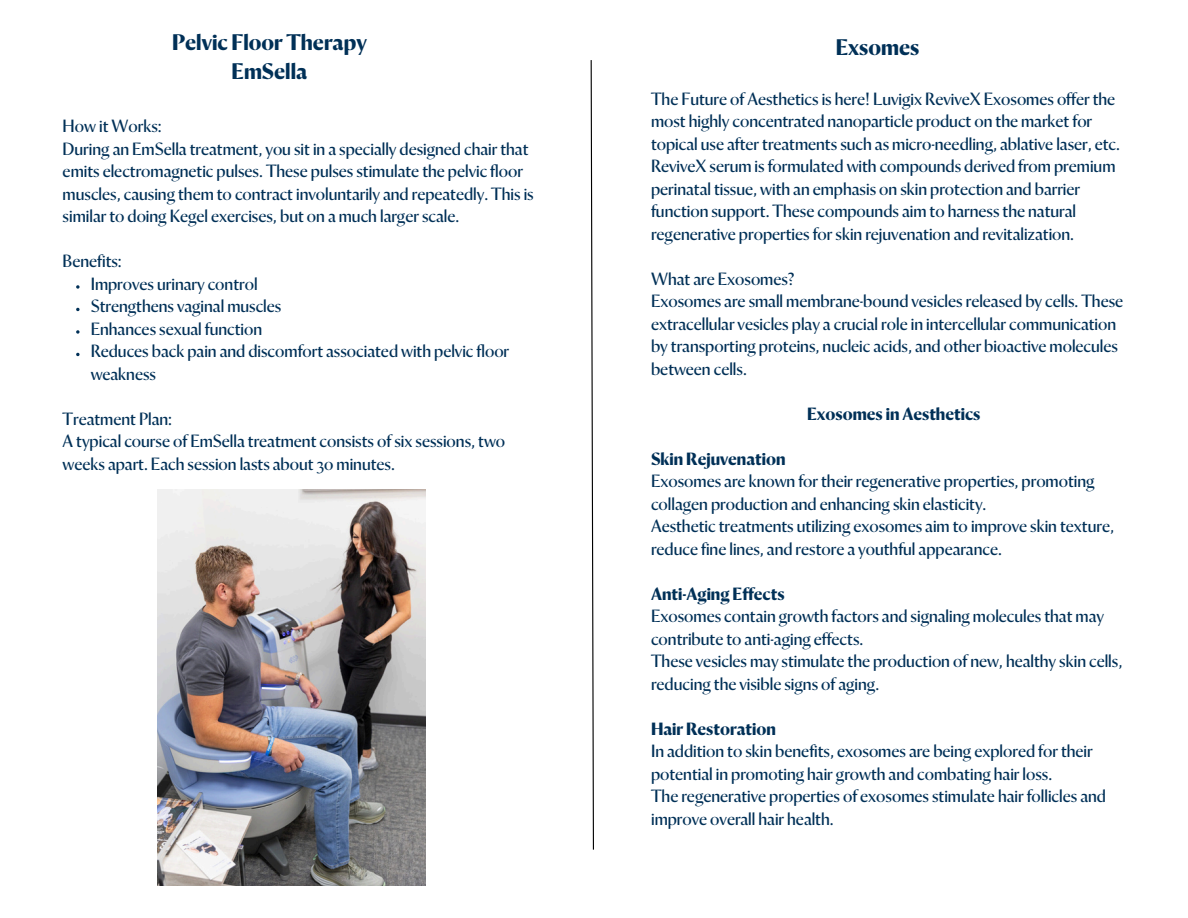
<style>
.page{position:relative;width:1188px;height:918px;background:#fff}
.page>*{position:absolute;margin:0;border:0;box-sizing:border-box;transform-origin:0 0}
.t1{font:700 21px/29.2px "Orleans";color:#003057;text-align:center}
.t2{font:16.5px/22.5px "Orleans";color:#003057}
.t3{font:700 16.5px "Orleans";color:#003057}
</style>
<div class="page">
<svg style="left:590px;top:60px;width:4px;height:790px"></svg>
<img style="left:158px;top:490px;width:267px;height:396px">
<svg style="left:76px;top:285px;width:4px;height:4px"></svg>
<svg style="left:76px;top:308px;width:4px;height:3px"></svg>
<svg style="left:76px;top:330px;width:4px;height:4px"></svg>
<svg style="left:76px;top:353px;width:4px;height:3px"></svg>
<p class="t1" style="left:172px;top:30px;width:196px">Pelvic Floor Therapy<br>EmSella</p>
<p class="t2" style="left:63px;top:117px;width:101px">How it Works:</p>
<p class="t2" style="left:63px;top:139px;width:473px">During an EmSella treatment, you sit in a specially designed chair that emits electromagnetic pulses. These pulses stimulate the pelvic floor muscles, causing them to contract involuntarily and repeatedly. This is similar to doing Kegel exercises, but on a much larger scale.</p>
<h2 class="t2" style="left:63px;top:252px;width:61px">Benefits:</h2>
<p class="t2" style="left:91px;top:274px;width:168px">Improves urinary control</p>
<p class="t2" style="left:91px;top:297px;width:192px">Strengthens vaginal muscles</p>
<p class="t2" style="left:91px;top:319px;width:173px">Enhances sexual function</p>
<p class="t2" style="left:91px;top:342px;width:420px">Reduces back pain and discomfort associated with pelvic floor weakness</p>
<p class="t2" style="left:63px;top:409px;width:111px">Treatment Plan:</p>
<p class="t2" style="left:63px;top:432px;width:444px">A typical course of EmSella treatment consists of six sessions, two weeks apart. Each session lasts about 30 minutes.</p>
<p class="t1" style="left:836px;top:34px;width:85px">Exsomes</p>
<h1 class="t2" style="left:651px;top:89px;width:471px">The Future of Aesthetics is here! Luvigix ReviveX Exosomes offer the most highly concentrated nanoparticle product on the market for topical use after treatments such as micro-needling, ablative laser, etc.<br>ReviveX serum is formulated with compounds derived from premium perinatal tissue, with an emphasis on skin protection and barrier function support. These compounds aim to harness the natural regenerative properties for skin rejuvenation and revitalization.</h1>
<p class="t2" style="left:651px;top:269px;width:145px">What are Exosomes?</p>
<p class="t2" style="left:651px;top:292px;width:474px">Exosomes are small membrane-bound vesicles released by cells. These extracellular vesicles play a crucial role in intercellular communication by transporting proteins, nucleic acids, and other bioactive molecules between cells.</p>
<p class="t3" style="left:807px;top:407px;width:175px">Exosomes in Aesthetics</p>
<p class="t3" style="left:651px;top:452px;width:136px">Skin Rejuvenation</p>
<p class="t2" style="left:651px;top:472px;width:445px">Exosomes are known for their regenerative properties, promoting collagen production and enhancing skin elasticity.</p>
<p class="t2" style="left:651px;top:517px;width:465px">Aesthetic treatments utilizing exosomes aim to improve skin texture, reduce fine lines, and restore a youthful appearance.</p>
<p class="t3" style="left:651px;top:587px;width:135px">Anti-Aging Effects</p>
<p class="t2" style="left:651px;top:607px;width:454px">Exosomes contain growth factors and signaling molecules that may contribute to anti-aging effects.</p>
<p class="t2" style="left:651px;top:652px;width:473px">These vesicles may stimulate the production of new, healthy skin cells, reducing the visible signs of aging.</p>
<p class="t3" style="left:651px;top:722px;width:126px">Hair Restoration</p>
<p class="t2" style="left:651px;top:742px;width:443px">In addition to skin benefits, exosomes are being explored for their potential in promoting hair growth and combating hair loss.</p>
<h1 class="t2" style="left:651px;top:787px;width:456px">The regenerative properties of exosomes stimulate hair follicles and improve overall hair health.</h1>
</div>
